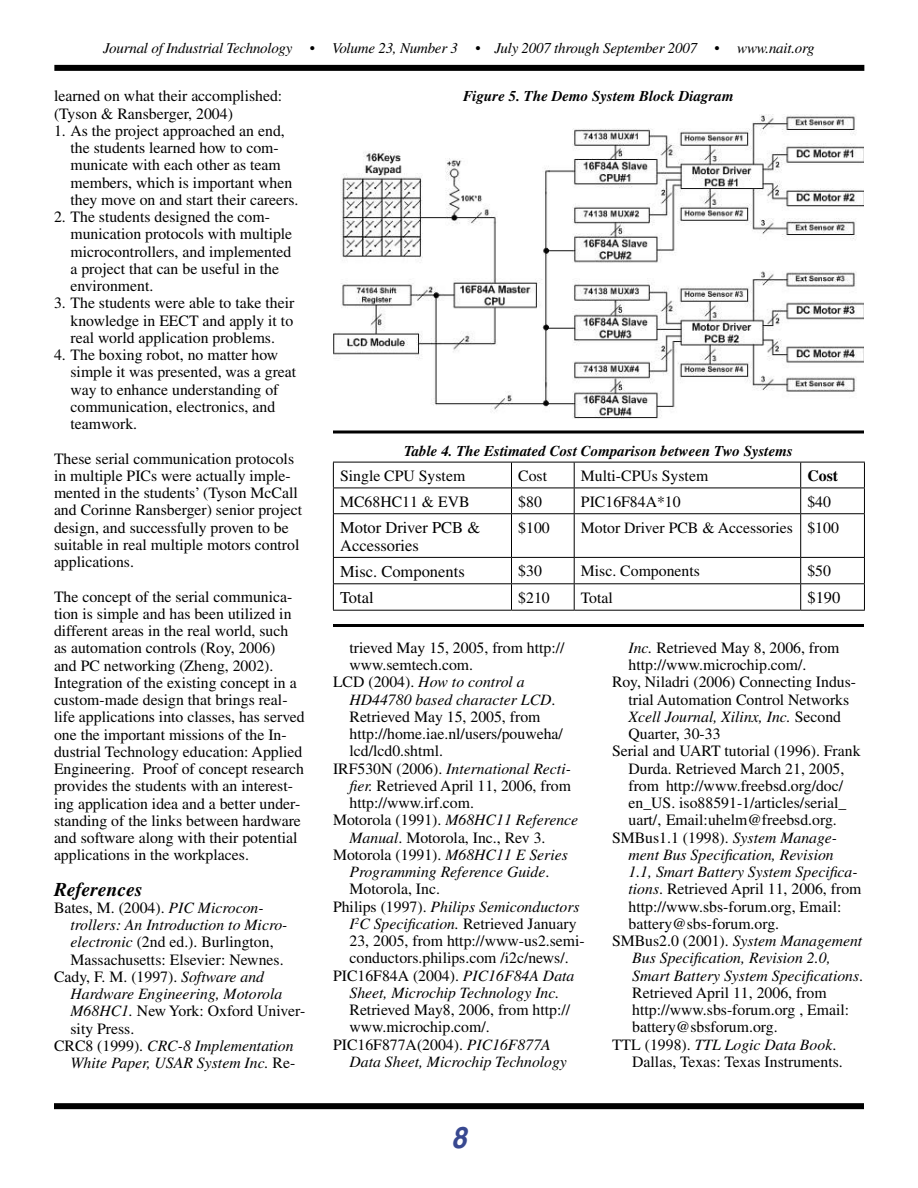
<style>
.page{position:relative;width:918px;height:1188px;background:#fff}
.page>*{position:absolute;margin:0;border:0;box-sizing:border-box;transform-origin:0 0}
.t1{font:italic 700 30px "Helvetica";color:#384890;scale:.9 1}
.HEADING{font:italic 700 19.5px "Times";color:#000}
.BODYTEXT{font:16.5px/17.2px "Times";color:#000}
.LIST{font:15.75px/17.2px "Times";color:#000}
.BODYTEXT-2{font:15.75px/17.2px "Times";color:#000}
.LIST-2{font:italic 15.75px/17.2px "Times";color:#000}
.REFERENCES{font:15.75px/17.2px "Times";color:#000}
.BODYTEXT-3{font:700 15.75px "Times";color:#000}
.t2{font:italic 15px "Times";letter-spacing:-.015em;color:#000}
.t3{font:italic 700 15px "Times";color:#000}
.s1{font-style:italic}
.s2{font-style:normal}
</style>
<div class="page">
<div style="left:54px;top:65px;width:810px;height:6px;background:#000"></div>
<div style="left:54px;top:1103px;width:810px;height:6px;background:#000"></div>
<hr style="left:333px;top:462px;width:179px;height:1px;background:#000">
<hr style="left:512px;top:462px;width:62px;height:1px;background:#000">
<hr style="left:574px;top:462px;width:227px;height:1px;background:#000">
<hr style="left:801px;top:462px;width:64px;height:1px;background:#000">
<hr style="left:333px;top:488px;width:179px;height:1px;background:#000">
<svg style="left:333px;top:462px;width:1px;height:51px"></svg>
<hr style="left:512px;top:488px;width:62px;height:1px;background:#000">
<svg style="left:511px;top:462px;width:1px;height:51px"></svg>
<hr style="left:574px;top:488px;width:227px;height:1px;background:#000">
<svg style="left:574px;top:462px;width:1px;height:51px"></svg>
<hr style="left:801px;top:488px;width:64px;height:1px;background:#000">
<svg style="left:800px;top:462px;width:1px;height:51px"></svg>
<svg style="left:864px;top:462px;width:1px;height:51px"></svg>
<hr style="left:333px;top:513px;width:179px;height:1px;background:#000">
<hr style="left:333px;top:514px;width:1px;height:43px;background:#000">
<hr style="left:512px;top:513px;width:62px;height:1px;background:#000">
<hr style="left:511px;top:514px;width:1px;height:43px;background:#000">
<hr style="left:574px;top:513px;width:227px;height:1px;background:#000">
<hr style="left:574px;top:514px;width:1px;height:43px;background:#000">
<hr style="left:801px;top:513px;width:64px;height:1px;background:#000">
<hr style="left:800px;top:514px;width:1px;height:43px;background:#000">
<hr style="left:864px;top:514px;width:1px;height:43px;background:#000">
<hr style="left:333px;top:557px;width:179px;height:1px;background:#000">
<hr style="left:512px;top:557px;width:62px;height:1px;background:#000">
<hr style="left:574px;top:557px;width:227px;height:1px;background:#000">
<hr style="left:801px;top:557px;width:64px;height:1px;background:#000">
<hr style="left:333px;top:583px;width:179px;height:1px;background:#000">
<svg style="left:333px;top:558px;width:1px;height:52px"></svg>
<hr style="left:512px;top:583px;width:62px;height:1px;background:#000">
<svg style="left:511px;top:558px;width:1px;height:52px"></svg>
<hr style="left:574px;top:583px;width:227px;height:1px;background:#000">
<svg style="left:574px;top:558px;width:1px;height:52px"></svg>
<hr style="left:801px;top:583px;width:64px;height:1px;background:#000">
<svg style="left:800px;top:558px;width:1px;height:52px"></svg>
<svg style="left:864px;top:558px;width:1px;height:52px"></svg>
<hr style="left:333px;top:610px;width:179px;height:1px;background:#000">
<hr style="left:512px;top:610px;width:62px;height:1px;background:#000">
<hr style="left:574px;top:610px;width:227px;height:1px;background:#000">
<hr style="left:801px;top:610px;width:64px;height:1px;background:#000">
<img style="left:333px;top:114px;width:531px;height:304px">
<hr style="left:333px;top:430px;width:531px;height:3px;background:#000">
<hr style="left:333px;top:624px;width:531px;height:3px;background:#000">
<p class="t2" style="left:103px;top:39px;width:713px">Journal of Industrial Technology • Volume 23, Number 3 • July 2007 through September 2007 • www.nait.org</p>
<p class="BODYTEXT-2" style="left:54px;top:87px;width:230px">learned on what their accomplished: (Tyson &amp; Ransberger, 2004)</p>
<p class="LIST" style="left:70px;top:122px;width:230px;text-indent:-16px">1. As the project approached an end, the students learned how to com&shy;municate with each other as team members, which is important when they move on and start their careers.</p>
<p class="LIST" style="left:70px;top:208px;width:223px;text-indent:-16px">2. The students designed the com&shy;munication protocols with multiple microcontrollers, and implemented a project that can be useful in the environment.</p>
<p class="LIST" style="left:70px;top:294px;width:225px;text-align:justify;text-indent:-16px">3. The students were able to take their knowledge in EECT and apply it to real world application problems.</p>
<p class="LIST" style="left:70px;top:346px;width:227px;text-indent:-16px">4. The boxing robot, no matter how simple it was presented, was a great way to enhance understanding of communication, electronics, and teamwork.</p>
<p class="BODYTEXT-2" style="left:54px;top:450px;width:250px">These serial communication protocols in multiple PICs were actually imple&shy;mented in the students’ (Tyson McCall and Corinne Ransberger) senior project design, and successfully proven to be suitable in real multiple motors control applications.</p>
<p class="BODYTEXT-2" style="left:54px;top:588px;width:252px">The concept of the serial communica&shy;tion is simple and has been utilized in different areas in the real world, such as automation controls (Roy, 2006)<br>and PC networking (Zheng, 2002).<br>Integration of the existing concept in a custom-made design that brings real&shy;life applications into classes, has served one the important missions of the In&shy;dustrial Technology education: Applied Engineering. Proof of concept research provides the students with an interest&shy;ing application idea and a better under&shy;standing of the links between hardware and software along with their potential applications in the workplaces.</p>
<p class="HEADING" style="left:54px;top:878px;width:90px">References</p>
<p class="LIST" style="left:70px;top:899px;width:219px;text-indent:-16px">Bates, M. (2004). <span class="s1">PIC Microcon&shy;trollers: An Introduction to Micro&shy;electronic</span> (2nd ed.). Burlington, Massachusetts: Elsevier: Newnes.</p>
<p class="LIST" style="left:70px;top:968px;width:236px;text-indent:-16px">Cady, F. M. (1997). <span class="s1">Software and<br>Hardware Engineering, Motorola<br>M68HC1.</span> New York: Oxford Univer&shy;sity Press.</p>
<p class="LIST-2" style="left:54px;top:1037px;width:243px;text-align:right"><span class="s2">CRC8 (1999).</span> CRC-8 Implementation<br>White Paper, USAR System Inc. <span class="s2">Re-</span></p>
<p class="t3" style="left:463px;top:88px;width:272px">Figure 5. The Demo System Block Diagram</p>
<p class="t3" style="left:404px;top:442px;width:390px">Table 4. The Estimated Cost Comparison between Two Systems</p>
<p class="BODYTEXT-2" style="left:340px;top:467px;width:127px">Single CPU System</p>
<p class="BODYTEXT-2" style="left:518px;top:467px;width:30px">Cost</p>
<p class="BODYTEXT-2" style="left:581px;top:467px;width:129px">Multi-CPUs System</p>
<p class="BODYTEXT-3" style="left:807px;top:466px;width:32px">Cost</p>
<p class="BODYTEXT-2" style="left:340px;top:493px;width:131px">MC68HC11 &amp; EVB</p>
<p class="BODYTEXT-2" style="left:518px;top:493px;width:25px">$80</p>
<p class="BODYTEXT-2" style="left:581px;top:493px;width:101px">PIC16F84A*10</p>
<p class="BODYTEXT-2" style="left:807px;top:493px;width:25px">$40</p>
<p class="BODYTEXT" style="left:340px;top:519px;width:142px">Motor Driver PCB &amp;<br>Accessories</p>
<p class="BODYTEXT-2" style="left:518px;top:519px;width:33px">$100</p>
<p class="BODYTEXT-2" style="left:581px;top:519px;width:213px">Motor Driver PCB &amp; Accessories</p>
<p class="BODYTEXT-2" style="left:807px;top:519px;width:33px">$100</p>
<p class="BODYTEXT" style="left:340px;top:563px;width:126px">Misc. Components</p>
<p class="BODYTEXT-2" style="left:518px;top:562px;width:25px">$30</p>
<p class="BODYTEXT-2" style="left:581px;top:562px;width:121px">Misc. Components</p>
<p class="BODYTEXT-2" style="left:807px;top:562px;width:25px">$50</p>
<p class="BODYTEXT" style="left:340px;top:589px;width:35px">Total</p>
<p class="BODYTEXT-2" style="left:518px;top:589px;width:33px">$210</p>
<p class="BODYTEXT-2" style="left:581px;top:589px;width:33px">Total</p>
<p class="BODYTEXT" style="left:807px;top:589px;width:34px">$190</p>
<p class="LIST" style="left:350px;top:639px;width:217px">trieved May 15, 2005, from http:// www.semtech.com.</p>
<p class="LIST-2" style="left:350px;top:673px;width:208px;text-indent:-16px"><span class="s2">LCD (2004).</span> How to control a<br>HD44780 based character LCD<span class="s2">.<br>Retrieved May 15, 2005, from</span></p>
<p class="LIST" style="left:350px;top:725px;width:215px">http://home.iae.nl/users/pouweha/ lcd/lcd0.shtml.</p>
<p class="LIST" style="left:350px;top:760px;width:223px;text-align:justify;text-indent:-16px">IRF530N (2006). <span class="s1">International Recti&shy;fier.</span> Retrieved April 11, 2006, from http://www.irf.com.</p>
<p class="LIST" style="left:350px;top:811px;width:230px;text-indent:-16px">Motorola (1991). <span class="s1">M68HC11 Reference<br>Manual</span>. Motorola, Inc., Rev 3.</p>
<p class="LIST-2" style="left:350px;top:846px;width:220px;text-indent:-16px"><span class="s2">Motorola (1991).</span> M68HC11 E Series<br>Programming Reference Guide<span class="s2">.<br>Motorola, Inc.</span></p>
<p class="LIST" style="left:350px;top:898px;width:237px;text-indent:-16px">Philips (1997). <span class="s1">Philips Semiconductors I</span><sup>2</sup><span class="s1">C Specification.</span> Retrieved January 23, 2005, from http://www-us2.semi&shy;conductors.philips.com /i2c/news/.</p>
<p class="LIST" style="left:350px;top:967px;width:226px;text-indent:-16px">PIC16F84A (2004). <span class="s1">PIC16F84A Data<br>Sheet, Microchip Technology Inc.<br></span>Retrieved May8, 2006, from http:// www.microchip.com/.</p>
<p class="LIST-2" style="left:350px;top:1036px;width:219px;text-indent:-16px"><span class="s2">PIC16F877A(2004).</span> PIC16F877A<br>Data Sheet, Microchip Technology</p>
<p class="LIST" style="left:628px;top:639px;width:213px"><span class="s1">Inc.</span> Retrieved May 8, 2006, from http://www.microchip.com/.</p>
<p class="LIST" style="left:628px;top:673px;width:229px;text-indent:-16px">Roy, Niladri (2006) Connecting Indus&shy;trial Automation Control Networks<br><span class="s1">Xcell Journal, Xilinx, Inc.</span> Second<br>Quarter, 30-33</p>
<p class="LIST" style="left:612px;top:742px;width:250px;text-align:center">Serial and UART tutorial (1996). Frank Durda. Retrieved March 21, 2005, from http://www.freebsd.org/doc/ en_US. iso88591-1/articles/serial_ uart/, Email:uhelm@freebsd.org.</p>
<p class="LIST-2" style="left:628px;top:829px;width:234px;text-indent:-16px"><span class="s2">SMBus1.1 (1998).</span> System Manage&shy;ment Bus Specification, Revision<br>1.1, Smart Battery System Specifica&shy;tions<span class="s2">. Retrieved April 11, 2006, from http://www.sbs-forum.org, Email:</span></p>
<p class="LIST" style="left:629px;top:915px;width:152px">battery@sbs-forum.org.</p>
<p class="REFERENCES" style="left:632px;top:932px;width:232px;text-indent:-20px">SMBus2.0 (2001). <span class="s1">System Management Bus Specification, Revision 2.0, Smart Battery System Specifications</span>.<br>Retrieved April 11, 2006, from http://www.sbs-forum.org , Email: battery@sbsforum.org.</p>
<p class="REFERENCES" style="left:632px;top:1036px;width:212px;text-indent:-20px">TTL (1998). <span class="s1">TTL Logic Data Book</span>.<br>Dallas, Texas: Texas Instruments.</p>
<h1 class="t1" style="left:451px;top:1119px;width:18px">8</h1>
</div>
